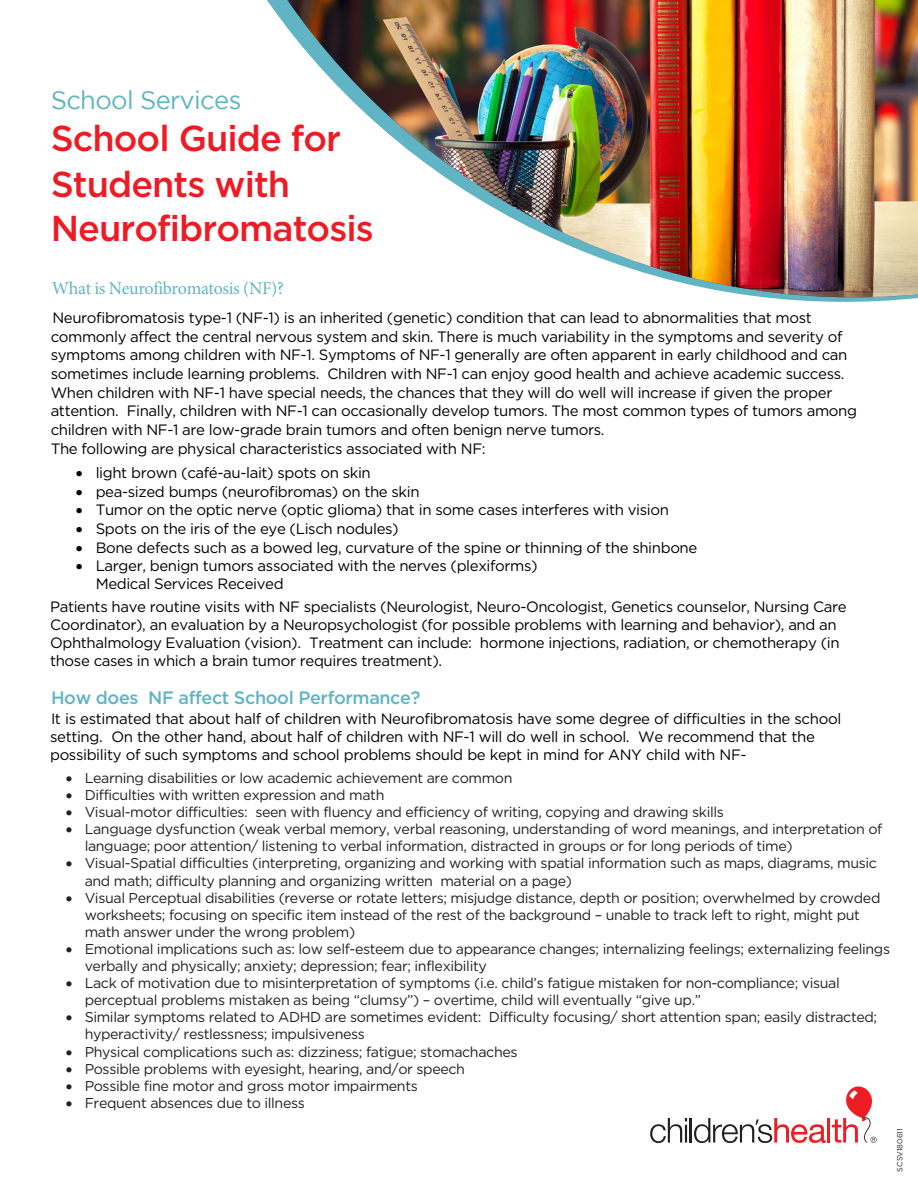
<style>
.page{position:relative;width:918px;height:1188px;background:#fff}
.page>*{position:absolute;margin:0;border:0;box-sizing:border-box;transform-origin:0 0}
.t1{font:500 36px/45px "Gotham";letter-spacing:-.025em;color:#ed1c24}
.t2{font:25.5px "Gotham";letter-spacing:-.025em;color:#60b4c4}
.t3{font:500 18px "Gotham";letter-spacing:-.02em;color:#61b4c5}
.t4{font:18px "Minion Pro";letter-spacing:-.02em;color:#61b4c5}
.t5{font:15px/18.8px "Gotham";letter-spacing:-.025em;color:#000}
.t6{font:14.25px/17.1px "Gotham";letter-spacing:-.025em;color:#231f20}
.t7{font:7.5px "Gotham";color:#231f20}
</style>
<div class="page">
<hr style="left:827px;top:1118px;width:3px;height:25px;background:#ee1d23">
<svg style="left:832px;top:1086px;width:45px;height:57px"></svg>
<svg style="left:650px;top:1118px;width:37px;height:25px"></svg>
<hr style="left:690px;top:1118px;width:2px;height:25px;background:#231f20">
<svg style="left:694px;top:1118px;width:132px;height:25px"></svg>
<img style="left:287px;top:0;width:631px;height:302px">
<h2 class="t2" style="left:51px;top:86px;width:192px">School Services</h2>
<h1 class="t1" style="left:51px;top:115px;width:325px">School Guide for<br>Students with<br>Neurofibromatosis</h1>
<p class="t4" style="left:52px;top:277px;width:234px">What is Neurofibromatosis (NF)?</p>
<p class="t5" style="left:51px;top:308px;width:808px">Neurofibromatosis type-1 (NF-1) is an inherited (genetic) condition that can lead to abnormalities that most commonly affect the central nervous system and skin. There is much variability in the symptoms and severity of symptoms among children with NF-1. Symptoms of NF-1 generally are often apparent in early childhood and can sometimes include learning problems. Children with NF-1 can enjoy good health and achieve academic success.<br>When children with NF-1 have special needs, the chances that they will do well will increase if given the proper attention. Finally, children with NF-1 can occasionally develop tumors. The most common types of tumors among children with NF-1 are low-grade brain tumors and often benign nerve tumors.<br>The following are physical characteristics associated with NF:</p>
<p class="t5" style="left:76px;top:463px;width:297px">• light brown (café-au-lait) spots on skin</p>
<p class="t5" style="left:76px;top:482px;width:345px">• pea-sized bumps (neurofibromas) on the skin</p>
<p class="t5" style="left:76px;top:500px;width:595px">• Tumor on the optic nerve (optic glioma) that in some cases interferes with vision</p>
<p class="t5" style="left:76px;top:519px;width:325px">• Spots on the iris of the eye (Lisch nodules)</p>
<p class="t5" style="left:76px;top:538px;width:623px">• Bone defects such as a bowed leg, curvature of the spine or thinning of the shinbone</p>
<p class="t5" style="left:96px;top:557px;width:444px;line-height:18px;text-indent:-20px">• Larger, benign tumors associated with the nerves (plexiforms)<br>Medical Services Received</p>
<p class="t5" style="left:50px;top:597px;width:798px;line-height:18px">Patients have routine visits with NF specialists (Neurologist, Neuro-Oncologist, Genetics counselor, Nursing Care Coordinator), an evaluation by a Neuropsychologist (for possible problems with learning and behavior), and an Ophthalmology Evaluation (vision). Treatment can include: hormone injections, radiation, or chemotherapy (in those cases in which a brain tumor requires treatment).</p>
<p class="t3" style="left:51px;top:686px;width:371px">How does NF affect School Performance?</p>
<p class="t5" style="left:50px;top:709px;width:793px;line-height:18px">It is estimated that about half of children with Neurofibromatosis have some degree of difficulties in the school setting. On the other hand, about half of children with NF-1 will do well in school. We recommend that the possibility of such symptoms and school problems should be kept in mind for ANY child with NF-</p>
<p class="t6" style="left:66px;top:769px;width:448px">• Learning disabilities or low academic achievement are common</p>
<p class="t6" style="left:66px;top:786px;width:320px">• Difficulties with written expression and math</p>
<p class="t6" style="left:66px;top:803px;width:660px">• Visual-motor difficulties: seen with fluency and efficiency of writing, copying and drawing skills</p>
<p class="t6" style="left:85px;top:820px;width:799px;text-indent:-19px">• Language dysfunction (weak verbal memory, verbal reasoning, understanding of word meanings, and interpretation of language; poor attention/ listening to verbal information, distracted in groups or for long periods of time)</p>
<p class="t6" style="left:85px;top:855px;width:794px;text-indent:-19px">• Visual-Spatial difficulties (interpreting, organizing and working with spatial information such as maps, diagrams, music and math; difficulty planning and organizing written material on a page)</p>
<p class="t6" style="left:85px;top:889px;width:797px;text-indent:-19px">• Visual Perceptual disabilities (reverse or rotate letters; misjudge distance, depth or position; overwhelmed by crowded worksheets; focusing on specific item instead of the rest of the background – unable to track left to right, might put math answer under the wrong problem)</p>
<p class="t6" style="left:85px;top:940px;width:807px;text-indent:-19px">• Emotional implications such as: low self-esteem due to appearance changes; internalizing feelings; externalizing feelings verbally and physically; anxiety; depression; fear; inflexibility</p>
<p class="t6" style="left:85px;top:974px;width:757px;text-indent:-19px">• Lack of motivation due to misinterpretation of symptoms (i.e. child’s fatigue mistaken for non-compliance; visual perceptual problems mistaken as being “clumsy”) – overtime, child will eventually “give up.”</p>
<p class="t6" style="left:85px;top:1009px;width:794px;text-indent:-19px">• Similar symptoms related to ADHD are sometimes evident: Difficulty focusing/ short attention span; easily distracted; hyperactivity/ restlessness; impulsiveness</p>
<p class="t6" style="left:66px;top:1043px;width:453px">• Physical complications such as: dizziness; fatigue; stomachaches</p>
<p class="t6" style="left:66px;top:1060px;width:401px">• Possible problems with eyesight, hearing, and/or speech</p>
<p class="t6" style="left:66px;top:1077px;width:354px">• Possible fine motor and gross motor impairments</p>
<p class="t6" style="left:66px;top:1094px;width:241px">• Frequent absences due to illness</p>
<p class="t7" style="left:895px;top:1172px;width:45px;rotate:-90deg">SCSV180611</p>
</div>
